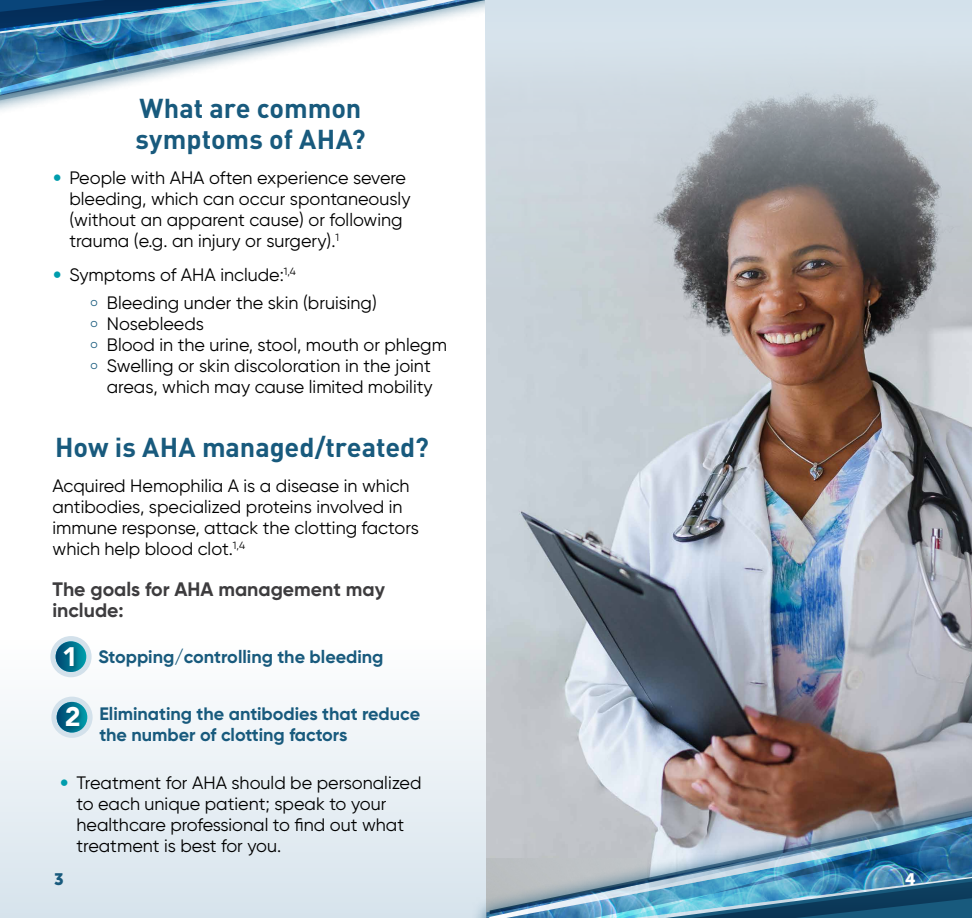
<style>
.page{position:relative;width:972px;height:918px;background:#fff}
.page>*{position:absolute;margin:0;border:0;box-sizing:border-box;transform-origin:0 0}
.t1{font:700 27px/30.8px "DINOT";color:#185a7d}
.t2{font:900 26.7px "Avenir";color:#fff}
.t3{font:700 19.5px/21px "Gilroy";color:#3d3c3e}
.t4{font:18px/21px "Gilroy";color:#000}
.t5{font:700 18px/21px "Gilroy";color:#185a7d}
.t6{font:16.5px "Museo Sans 900";color:#185a7d}
.t7{font:16.5px "Museo Sans 900";color:#fff}
.s1{font-family:"Avenir";font-weight:300;color:#009dad}
.s2{font-family:"Avenir";font-weight:900;font-size:26.7px;color:#fff}
</style>
<div class="page">
<div style="left:0;top:640px;width:487px;height:278px;background:linear-gradient(to bottom,#fefefe,#d6e3ec)"></div>
<div style="left:50px;top:636px;width:42px;height:41px;background:#d3e1eb;border-radius:50%"></div>
<svg style="left:56px;top:641px;width:30px;height:31px"></svg>
<div style="left:63px;top:646px;width:16px;height:24px;background:#000;opacity:.17"></div>
<img style="left:0;top:0;width:486px;height:110px">
<div style="left:51px;top:697px;width:42px;height:41px;background:#d3e1eb;border-radius:50%"></div>
<svg style="left:57px;top:702px;width:30px;height:31px"></svg>
<div style="left:65px;top:706px;width:20px;height:25px;background:#000;opacity:.17"></div>
<img style="left:486px;top:303px;width:486px;height:481px">
<svg style="left:486px;top:0;width:486px;height:303px;background:#b2b6ba"></svg>
<div style="left:471px;top:784px;width:501px;height:134px;background:#185a7d;opacity:.75"></div>
<svg style="left:489px;top:870px;width:483px;height:48px;background:#3e7796"></svg>
<img style="left:490px;top:798px;width:482px;height:116px">
<h1 class="t1" style="left:135px;top:93px;width:232px">What are common symptoms of AHA?</h1>
<p class="t4" style="left:69px;top:167px;width:343px;text-indent:-17px"><span class="s1">•</span> People with AHA often experience severe bleeding, which can occur spontaneously (without an apparent cause) or following trauma (e.g. an injury or surgery).<sup>1</sup></p>
<p class="t4" style="left:90px;top:261px;width:288px;line-height:27.8px;text-indent:-38px"><span class="s1">•</span> Symptoms of AHA include:<sup>1,4<br></sup><sup>o</sup> Bleeding under the skin (bruising)</p>
<p class="t4" style="left:90px;top:313px;width:115px"><sup>o</sup> Nosebleeds</p>
<p class="t4" style="left:90px;top:334px;width:358px"><sup>o</sup> Blood in the urine, stool, mouth or phlegm</p>
<p class="t4" style="left:90px;top:355px;width:342px"><sup>o</sup> Swelling or skin discoloration in the joint</p>
<p class="t4" style="left:107px;top:376px;width:327px">areas, which may cause limited mobility</p>
<h1 class="t1" style="left:55px;top:431px;width:375px">How is AHA managed/treated?</h1>
<p class="t4" style="left:52px;top:475px;width:368px">Acquired Hemophilia A is a disease in which antibodies, specialized proteins involved in immune response, attack the clotting factors which help blood clot.<sup>1,4</sup></p>
<p class="t3" style="left:52px;top:578px;width:334px">The goals for AHA management may include:</p>
<p class="t5" style="left:98px;top:647px;width:287px">Stopping/controlling the bleeding</p>
<h2 class="t2" style="left:62px;top:634px;width:17px">1</h2>
<p class="t5" style="left:99px;top:703px;width:322px;text-indent:-35px"><span class="s2">2</span> Eliminating the antibodies that reduce the number of clotting factors</p>
<p class="t4" style="left:76px;top:772px;width:347px;text-indent:-17px"><span class="s1">•</span> Treatment for AHA should be personalized to each unique patient; speak to your healthcare professional to find out what treatment is best for you.</p>
<p class="t6" style="left:54px;top:870px;width:11px">3</p>
<p class="t7" style="left:905px;top:870px;width:12px">4</p>
</div>
